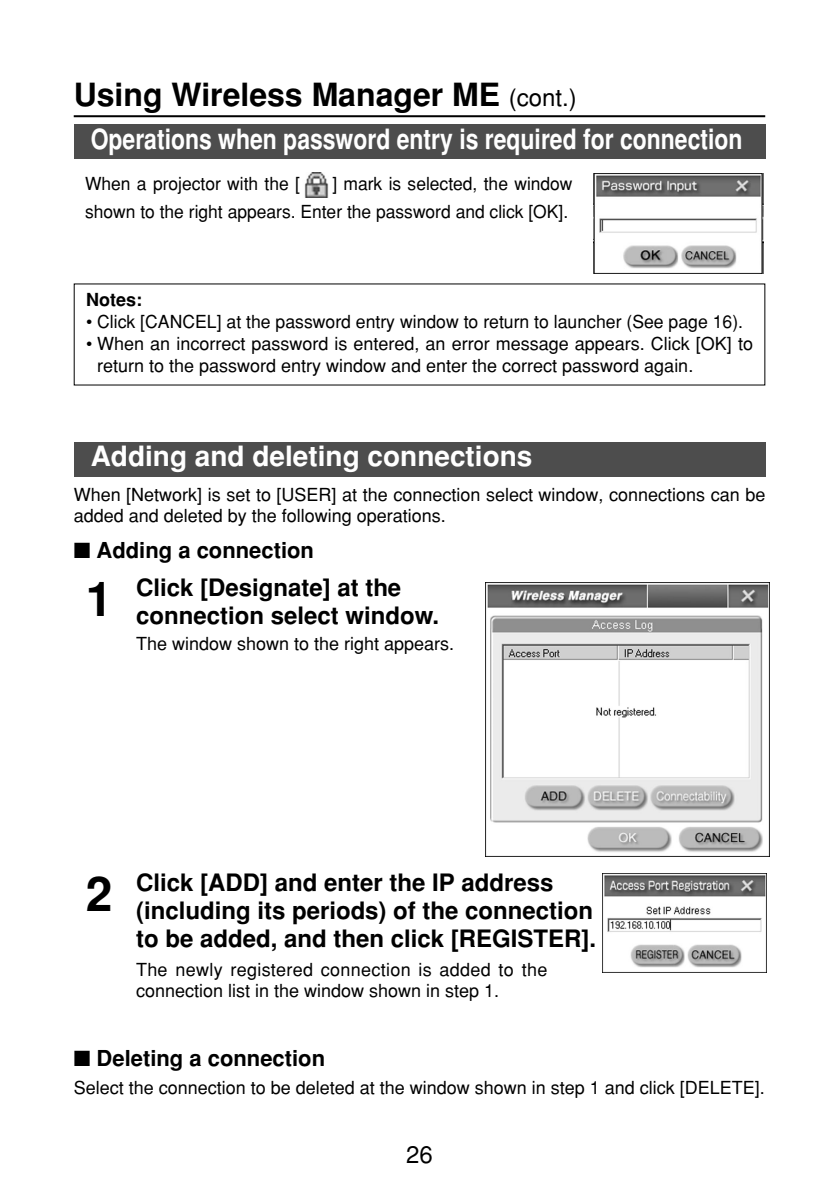
<style>
.page{position:relative;width:838px;height:1190px;background:#fff}
.page>*{position:absolute;margin:0;border:0;box-sizing:border-box;transform-origin:0 0}
.t1{font:700 48px "Helvetica";color:#000}
.t2{font:700 32px "Helvetica";color:#000}
.t3{font:700 28px "Helvetica";color:#fff;scale:.82 1}
.t4{font:700 28px "Helvetica";color:#fff}
.t5{font:700 24px/28px "Helvetica";color:#000}
.t6{font:24px "Helvetica";color:#000}
.t7{font:700 22px "Helvetica";color:#000}
.t8{font:18px/21px "Helvetica";color:#000}
.t9{font:700 18px "Helvetica";color:#000}
.s1{font-weight:400;font-size:24px}
</style>
<div class="page">
<hr style="left:74px;top:115px;width:691px;height:2px;background:#000">
<div style="left:74px;top:442px;width:691px;height:34px;background:#4d4d4d"></div>
<img style="left:486px;top:582px;width:283px;height:274px">
<img style="left:602px;top:873px;width:165px;height:99px">
<img style="left:304px;top:173px;width:25px;height:25px">
<div style="left:74px;top:125px;width:691px;height:34px;background:#4d4d4d"></div>
<img style="left:593px;top:173px;width:170px;height:101px">
<h2 class="t2" style="left:74px;top:83px;width:505px">Using Wireless Manager ME <span class="s1">(cont.)</span></h2>
<h3 class="t3" style="left:91px;top:129px;width:796px">Operations when password entry is required for connection</h3>
<p class="t8" style="left:85px;top:175px;width:217px">When a projector with the [</p>
<p class="t8" style="left:85px;top:171px;width:489px;line-height:28.6px;text-align:right">] mark is selected, the window<br>shown to the right appears. Enter the password and click [OK].</p>
<p class="t9" style="left:86px;top:293px;width:57px">Notes:</p>
<p class="t8" style="left:86px;top:313px;width:659px">• Click [CANCEL] at the password entry window to return to launcher (See page 16).</p>
<p class="t8" style="left:97px;top:334px;width:657px;line-height:22px;text-indent:-11px">• When an incorrect password is entered, an error message appears. Click [OK] to return to the password entry window and enter the correct password again.</p>
<h3 class="t4" style="left:91px;top:446px;width:443px">Adding and deleting connections</h3>
<p class="t8" style="left:74px;top:486px;width:693px">When [Network] is set to [USER] at the connection select window, connections can be added and deleted by the following operations.</p>
<p class="t7" style="left:74px;top:542px;width:242px">■ Adding a connection</p>
<h1 class="t1" style="left:86px;top:582px;width:28px">1</h1>
<h3 class="t5" style="left:136px;top:576px;width:305px">Click [Designate] at the connection select window.</h3>
<p class="t8" style="left:136px;top:635px;width:320px">The window shown to the right appears.</p>
<h1 class="t1" style="left:86px;top:876px;width:28px">2</h1>
<h3 class="t5" style="left:136px;top:870px;width:462px">Click [ADD] and enter the IP address (including its periods) of the connection to be added, and then click [REGISTER].</h3>
<p class="t8" style="left:136px;top:961px;width:413px">The newly registered connection is added to the connection list in the window shown in step 1.</p>
<p class="t7" style="left:74px;top:1050px;width:253px">■ Deleting a connection</p>
<p class="t8" style="left:74px;top:1079px;width:693px">Select the connection to be deleted at the window shown in step 1 and click [DELETE].</p>
<h3 class="t6" style="left:406px;top:1145px;width:28px">26</h3>
</div>
